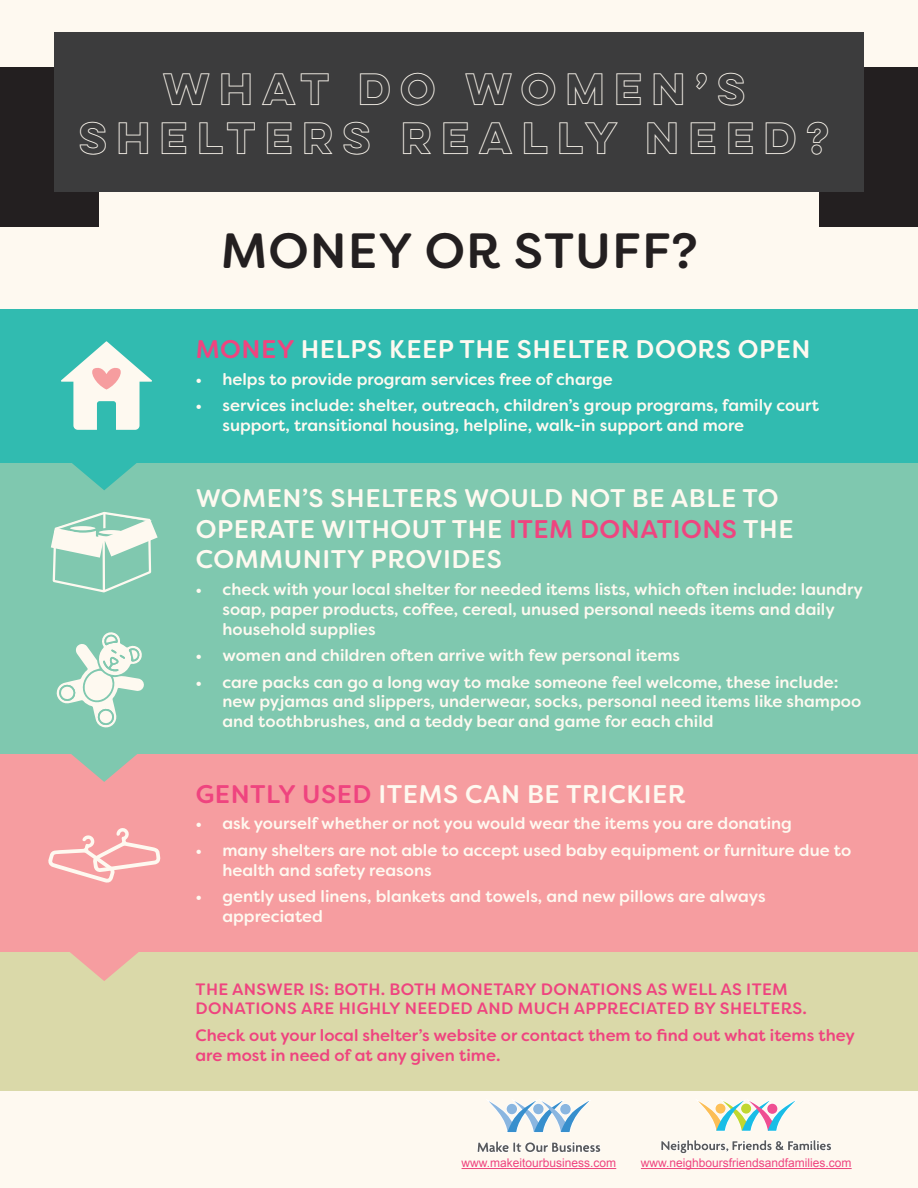
<style>
.page{position:relative;width:918px;height:1188px;background:#fef9f0}
.page>*{position:absolute;margin:0;border:0;box-sizing:border-box;transform-origin:0 0}
.t1{font:500 49.5px "Filson Soft";letter-spacing:.02em;color:#231f20}
.t2{font:700 40.5px/48.6px "Lulo Clean Outline";color:#fef9f0;text-align:center}
.t3{font:500 25.5px/30.6px "Filson Soft";letter-spacing:.02em;color:#fef9f0}
.t4{font:500 16.5px/19.8px "Filson Soft";color:#fef9f0}
.t5{font:500 16.5px/19.8px "Filson Soft";letter-spacing:.02em;color:#ef447f}
.t6{font:500 16.5px/19.8px "Filson Soft";color:#ef447f}
.t7{font:12px "Arial";color:#ef447f}
.s1{color:#ef447f}
</style>
<div class="page">
<div style="left:0;top:754px;width:918px;height:199px;background:#f69da0"></div>
<div style="left:0;top:462px;width:918px;height:292px;background:#7fc8af"></div>
<div style="left:0;top:309px;width:918px;height:153px;background:#31bbb0"></div>
<div style="left:0;top:953px;width:918px;height:138px;background:#dad9a9"></div>
<svg style="left:48px;top:828px;width:113px;height:55px"></svg>
<svg style="left:69px;top:462px;width:71px;height:28px"></svg>
<svg style="left:71px;top:754px;width:66px;height:28px"></svg>
<svg style="left:61px;top:341px;width:91px;height:89px"></svg>
<svg style="left:51px;top:511px;width:107px;height:82px"></svg>
<svg style="left:56px;top:632px;width:88px;height:96px"></svg>
<svg style="left:661px;top:1100px;width:170px;height:54px"></svg>
<hr style="left:462px;top:1168px;width:154px;height:1px;background:#ef447f">
<hr style="left:641px;top:1168px;width:211px;height:1px;background:#ef447f">
<div style="left:0;top:68px;width:98px;height:159px;background:#231f20"></div>
<div style="left:820px;top:68px;width:98px;height:159px;background:#231f20"></div>
<div style="left:54px;top:32px;width:810px;height:160px;background:#3c3c3d"></div>
<svg style="left:69px;top:952px;width:71px;height:29px"></svg>
<svg style="left:477px;top:1100px;width:124px;height:52px"></svg>
<h2 class="t2" style="left:79px;top:64px;width:762px">WHAT DO WOMEN’S<br>SHELTERS REALLY NEED?</h2>
<h1 class="t1" style="left:221px;top:219px;width:478px">MONEY OR STUFF?</h1>
<h3 class="t3" style="left:196px;top:334px;width:616px"><span class="s1">MONEY</span> HELPS KEEP THE SHELTER DOORS OPEN</h3>
<p class="t4" style="left:195px;top:369px;width:419px">• helps to provide program services free of charge</p>
<p class="t4" style="left:222px;top:396px;width:598px;text-indent:-27px">• services include: shelter, outreach, children’s group programs, family court support, transitional housing, helpline, walk-in support and more</p>
<h3 class="t3" style="left:196px;top:483px;width:599px">WOMEN’S SHELTERS WOULD NOT BE ABLE TO<br>OPERATE WITHOUT THE <span class="s1">ITEM DONATIONS</span> THE<br>COMMUNITY PROVIDES</h3>
<p class="t4" style="left:222px;top:579px;width:642px;text-indent:-27px">• check with your local shelter for needed items lists, which often include: laundry soap, paper products, cofee, cereal, unused personal needs items and daily household supplies</p>
<p class="t4" style="left:195px;top:645px;width:486px">• women and children often arrive with few personal items</p>
<p class="t4" style="left:222px;top:672px;width:640px;text-indent:-27px">• care packs can go a long way to make someone feel welcome, these include: new pyjamas and slippers, underwear, socks, personal need items like shampoo and toothbrushes, and a teddy bear and game for each child</p>
<h3 class="t3" style="left:196px;top:779px;width:491px"><span class="s1">GENTLY USED</span> ITEMS CAN BE TRICKIER</h3>
<p class="t4" style="left:195px;top:814px;width:598px">• ask yourself whether or not you would wear the items you are donating</p>
<p class="t4" style="left:222px;top:840px;width:630px;text-indent:-27px">• many shelters are not able to accept used baby equipment or furniture due to health and safety reasons</p>
<p class="t4" style="left:222px;top:887px;width:545px;text-indent:-27px">• gently used linens, blankets and towels, and new pillows are always appreciated</p>
<p class="t5" style="left:196px;top:979px;width:613px">THE ANSWER IS: BOTH. BOTH MONETARY DONATIONS AS WELL AS ITEM<br>DONATIONS ARE HIGHLY NEEDED AND MUCH APPRECIATED BY SHELTERS.</p>
<p class="t6" style="left:195px;top:1025px;width:661px">Check out your local shelter’s website or contact them to fnd out what items they are most in need of at any given time.</p>
<p class="t7" style="left:462px;top:1155px;width:156px">www.makeitourbusiness.com</p>
<p class="t7" style="left:641px;top:1155px;width:212px">www.neighboursfriendsandfamilies.com</p>
</div>
